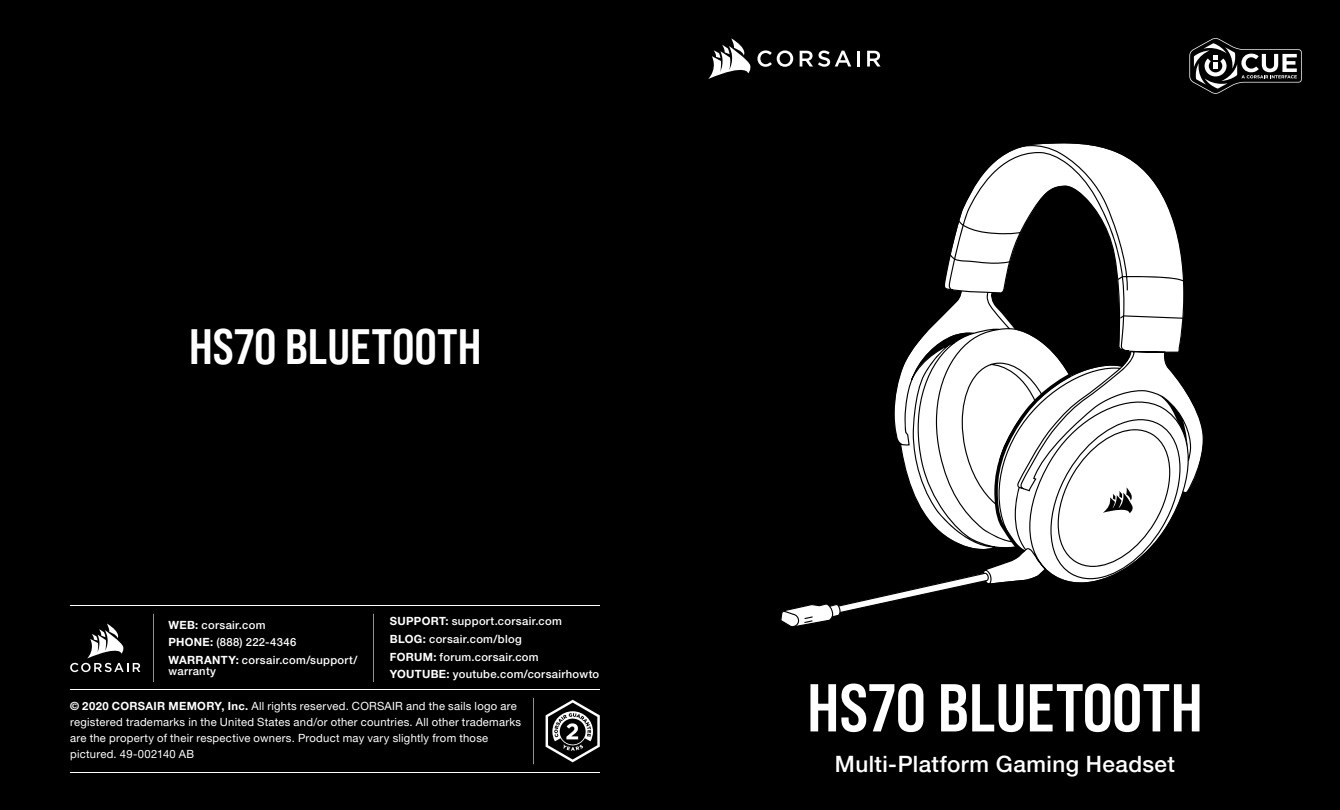
<style>
.page{position:relative;width:1340px;height:810px;background:#fff}
.page>*{position:absolute;margin:0;border:0;box-sizing:border-box;transform-origin:0 0}
.t1{font:67.5px "Bebas Neue Pro Sm E Bd";color:#fff}
.t2{font:49.5px "Bebas Neue Pro Sm E Bd";color:#fff}
.t3{font:500 22.5px "Helvetica Neue LT Pro";letter-spacing:.02em;color:#fff}
.t4{font:11.25px/15.8px "Helvetica Neue LT Pro";letter-spacing:.02em;color:#fff}
.t5{font:500 11.25px/17.6px "Helvetica Neue LT Pro";letter-spacing:.025em;color:#fff}
.s1{font-weight:700}
</style>
<div class="page">
<div style="left:0;top:0;width:1339px;height:810px;background:#000"></div>
<svg style="left:894px;top:143px;width:309px;height:441px"></svg>
<svg style="left:780px;top:573px;width:208px;height:54px"></svg>
<svg style="left:948px;top:145px;width:235px;height:174px"></svg>
<svg style="left:1102px;top:487px;width:30px;height:26px"></svg>
<svg style="left:957px;top:360px;width:113px;height:193px;background:#dfdfdf"></svg>
<svg style="left:1158px;top:395px;width:29px;height:54px;background:#cfcfcf"></svg>
<hr style="left:153px;top:614px;width:1px;height:68px;background:#fff">
<hr style="left:533px;top:698px;width:1px;height:66px;background:#fff">
<hr style="left:373px;top:614px;width:1px;height:68px;background:#fff">
<hr style="left:70px;top:772px;width:530px;height:1px;background:#fff">
<hr style="left:70px;top:606px;width:530px;height:1px;background:#fff">
<hr style="left:70px;top:690px;width:530px;height:1px;background:#fff">
<svg style="left:70px;top:624px;width:70px;height:48px"></svg>
<svg style="left:545px;top:700px;width:55px;height:62px"></svg>
<svg style="left:757px;top:50px;width:36px;height:17px"></svg>
<svg style="left:799px;top:51px;width:52px;height:16px"></svg>
<svg style="left:857px;top:51px;width:2px;height:16px"></svg>
<svg style="left:867px;top:51px;width:13px;height:16px"></svg>
<svg style="left:708px;top:38px;width:43px;height:41px"></svg>
<svg style="left:1189px;top:38px;width:112px;height:56px"></svg>
<h2 class="t2" style="left:189px;top:317px;width:294px">HS70 BLUETOOTH</h2>
<p class="t5" style="left:168px;top:616px;width:190px"><span class="s1">WEB:</span> corsair.com<br><span class="s1">PHONE:</span> (888) 222-4346<br><span class="s1">WARRANTY:</span> corsair.com/support/</p>
<p class="t5" style="left:168px;top:662px;width:49px">warranty</p>
<p class="t5" style="left:390px;top:612px;width:211px"><span class="s1">SUPPORT:</span> support.corsair.com<br><span class="s1">BLOG:</span> corsair.com/blog<br><span class="s1">FORUM:</span> forum.corsair.com<br><span class="s1">YOUTUBE:</span> youtube.com/corsairhowto</p>
<p class="t4" style="left:70px;top:698px;width:452px"><span class="s1">© 2020 CORSAIR MEMORY, Inc.</span> All rights reserved. CORSAIR and the sails logo are registered trademarks in the United States and/or other countries. All other trademarks are the property of their respective owners. Product may vary slightly from those pictured. 49-002140 AB</p>
<h1 class="t1" style="left:807px;top:668px;width:397px">HS70 BLUETOOTH</h1>
<h3 class="t3" style="left:835px;top:751px;width:341px">Multi-Platform Gaming Headset</h3>
</div>
